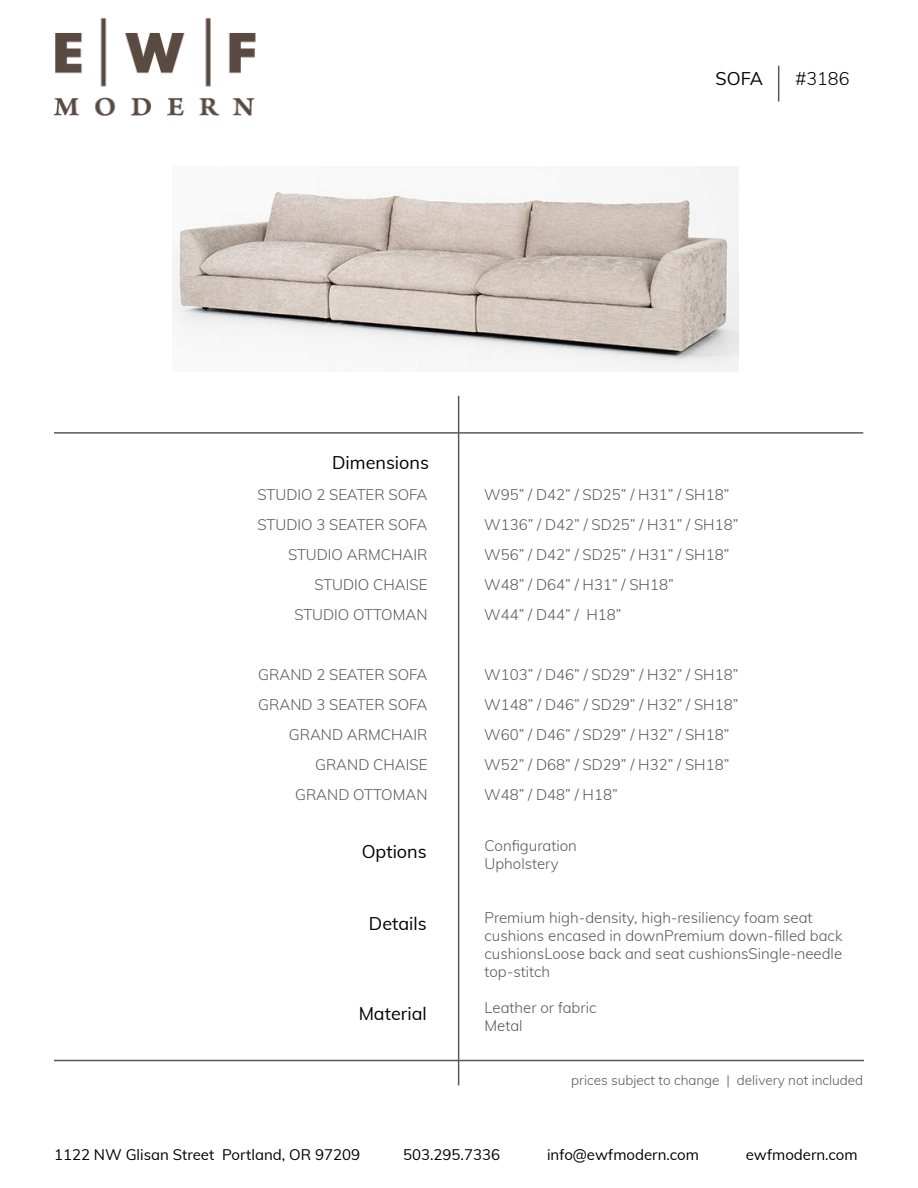
<style>
.page{position:relative;width:918px;height:1188px;background:#fff}
.page>*{position:absolute;margin:0;border:0;box-sizing:border-box;transform-origin:0 0}
.t1{font:18px "Muli";color:#000}
.t2{font:300 18px "Muli";color:#000}
.t3{font:300 15px/30px "Muli";color:#58595b}
.t4{font:15px "Muli";color:#000}
.t5{font:300 13.5px "Muli";color:#58595b}
</style>
<div class="page">
<img style="left:172px;top:166px;width:567px;height:206px">
<img style="left:54px;top:18px;width:202px;height:98px">
<hr style="left:54px;top:1060px;width:810px;height:1px;background:#58595b">
<hr style="left:54px;top:432px;width:809px;height:2px;background:#58595b">
<hr style="left:458px;top:396px;width:1px;height:689px;background:#58595b">
<hr style="left:778px;top:66px;width:1px;height:36px;background:#58595b">
<p class="t1" style="left:716px;top:66px;width:49px">SOFA</p>
<p class="t2" style="left:795px;top:66px;width:56px">#3186</p>
<p class="t1" style="left:332px;top:449px;width:98px">Dimensions</p>
<p class="t3" style="left:258px;top:479px;width:171px;text-align:right">STUDIO 2 SEATER SOFA<br>STUDIO 3 SEATER SOFA<br>STUDIO ARMCHAIR<br>STUDIO CHAISE<br>STUDIO OTTOMAN</p>
<p class="t3" style="left:258px;top:659px;width:171px;text-align:right">GRAND 2 SEATER SOFA<br>GRAND 3 SEATER SOFA<br>GRAND ARMCHAIR<br>GRAND CHAISE<br>GRAND OTTOMAN</p>
<p class="t1" style="left:362px;top:839px;width:67px">Options</p>
<p class="t1" style="left:369px;top:911px;width:59px">Details</p>
<p class="t1" style="left:359px;top:1001px;width:70px">Material</p>
<p class="t3" style="left:484px;top:479px;width:256px">W95” / D42” / SD25” / H31” / SH18”<br>W136” / D42” / SD25” / H31” / SH18”<br>W56” / D42” / SD25” / H31” / SH18”<br>W48” / D64” / H31” / SH18”<br>W44” / D44” / H18”</p>
<p class="t3" style="left:484px;top:659px;width:256px">W103” / D46” / SD29” / H32” / SH18”<br>W148” / D46” / SD29” / H32” / SH18”<br>W60” / D46” / SD29” / H32” / SH18”<br>W52” / D68” / SD29” / H32” / SH18”<br>W48” / D48” / H18”</p>
<p class="t3" style="left:484px;top:836px;width:94px;line-height:18px">Configuration<br>Upholstery</p>
<p class="t3" style="left:484px;top:908px;width:359px;line-height:18px">Premium high-density, high-resiliency foam seat cushions encased in downPremium down-filled back cushionsLoose back and seat cushionsSingle-needle top-stitch</p>
<p class="t3" style="left:484px;top:998px;width:114px;line-height:18px">Leather or fabric<br>Metal</p>
<p class="t5" style="left:571px;top:1071px;width:293px">prices subject to change | delivery not included</p>
<p class="t4" style="left:54px;top:1144px;width:308px">1122 NW Glisan Street Portland, OR 97209</p>
<p class="t4" style="left:403px;top:1144px;width:98px">503.295.7336</p>
<p class="t4" style="left:547px;top:1144px;width:153px">info@ewfmodern.com</p>
<p class="t4" style="left:746px;top:1144px;width:113px">ewfmodern.com</p>
</div>
